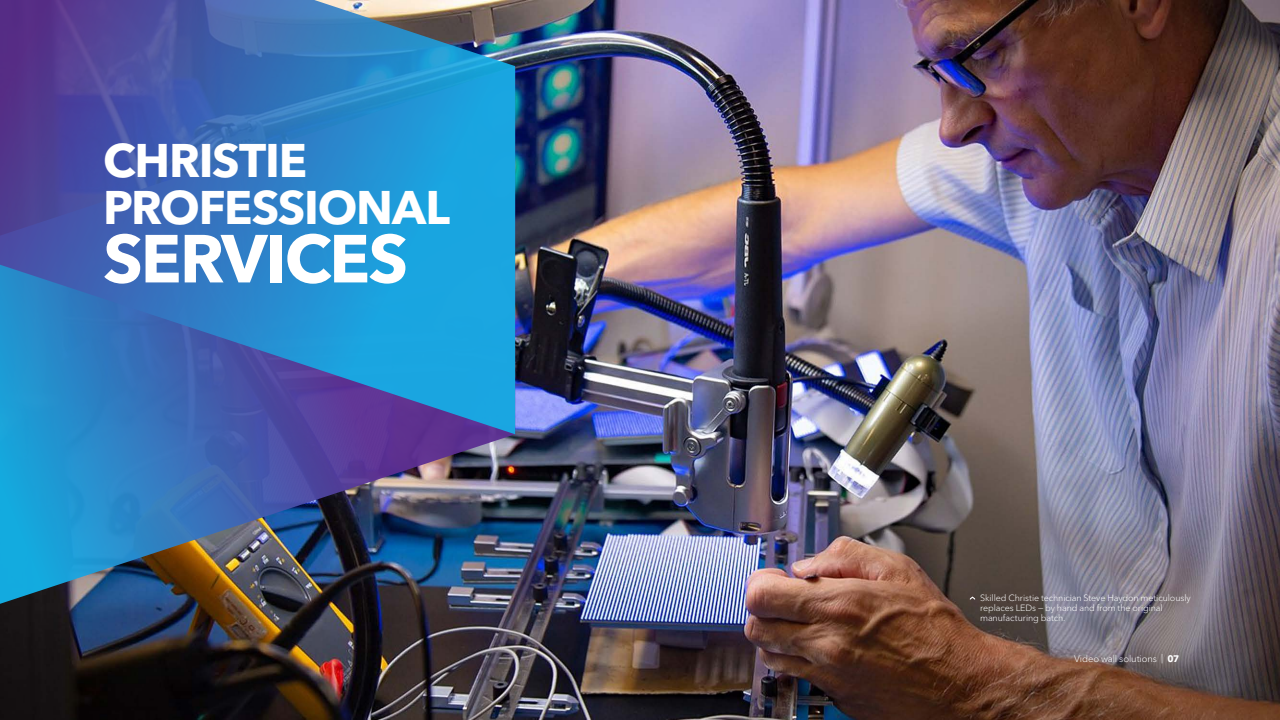
<style>
.page{position:relative;width:1280px;height:720px;background:#fff}
.page>*{position:absolute;margin:0;border:0;box-sizing:border-box;transform-origin:0 0}
.t1{font:700 67.2px "Avenir Next Cyr";letter-spacing:-.035em;color:#fff}
.t2{font:700 46.7px/46.7px "Avenir Next Cyr";letter-spacing:-.03em;color:#fff}
.t3{font:300 9.5px "Avenir Next Cyr";letter-spacing:-.01em;color:#fff}
.t4{font:300 9px/10px "Avenir Next Cyr";letter-spacing:-.01em;color:#fff}
.s1{font-weight:700}
</style>
<div class="page">
<img style="left:0;top:0;width:1280px;height:720px">
<img style="left:0;top:434px;width:515px;height:186px">
<svg style="left:0;top:0;width:515px;height:434px;background:#3677bc"></svg>
<svg style="left:970px;top:596px;width:5px;height:4px"></svg>
<h2 class="t2" style="left:103px;top:137px;width:348px">CHRISTIE<br>PROFESSIONAL</h2>
<h1 class="t1" style="left:103px;top:218px;width:306px">SERVICES</h1>
<p class="t4" style="left:980px;top:593px;width:212px">Skilled Christie technician Steve Haydon meticulously replaces LEDs — by hand and from the original manufacturing batch.</p>
<p class="t3" style="left:1074px;top:653px;width:107px">Video wall solutions | <span class="s1">07</span></p>
</div>
